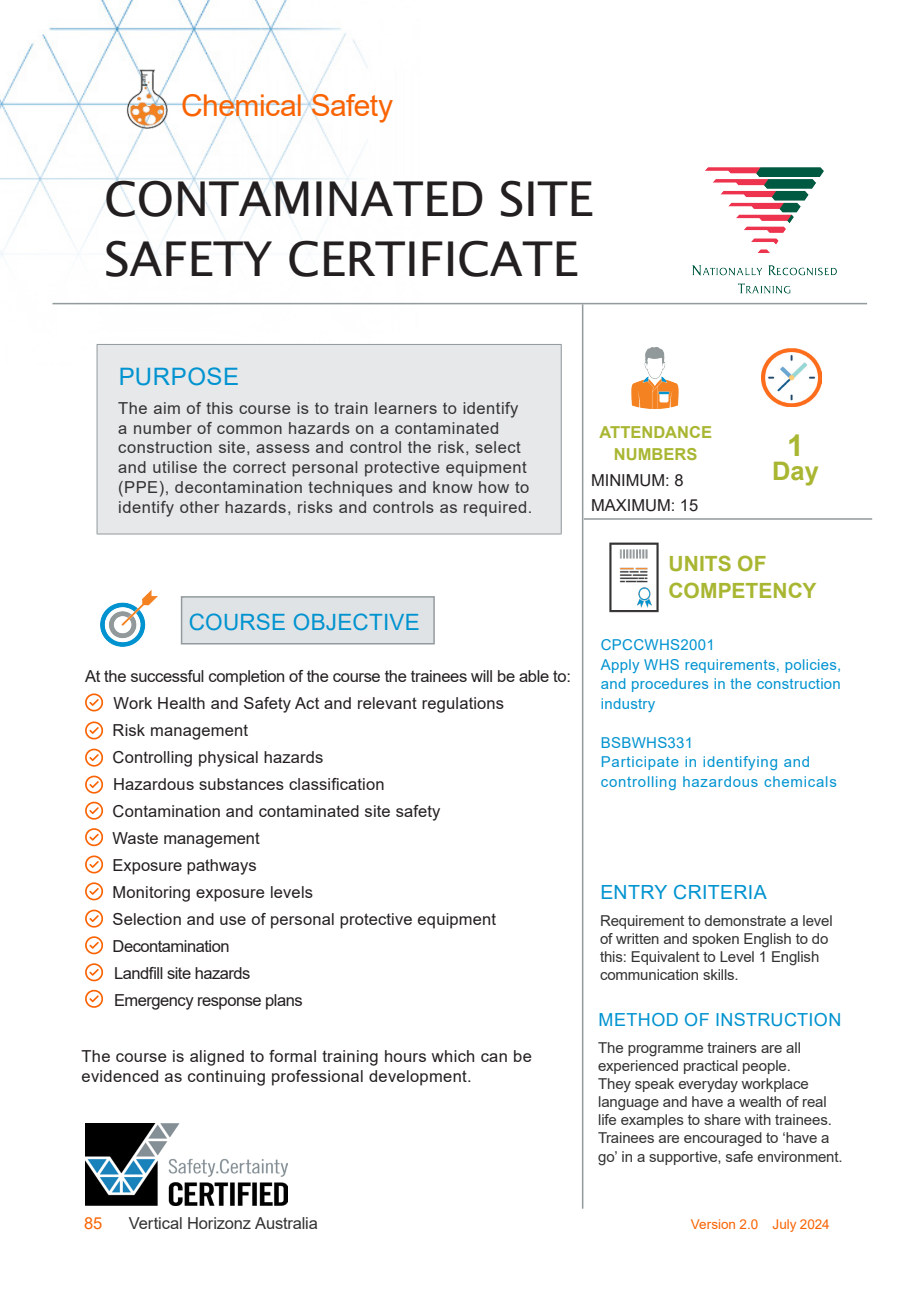
<style>
.page{position:relative;width:919px;height:1289px;background:#fff}
.page>*{position:absolute;margin:0;border:0;box-sizing:border-box;transform-origin:0 0}
.Main_Headings{font:48px/60px "Lucida Sans";letter-spacing:-.01em;color:#231f20}
.t1{font:30px "Arial";letter-spacing:-.02em;color:#f96302}
.t2{font:700 30px "Arial";color:#a9b632}
.t3{font:700 25.5px "Arial";color:#a9b632}
.Subheadings{font:24px "Arial";letter-spacing:.02em;color:#0093d0}
.t4{font:22.5px "Arial";letter-spacing:.01em;color:#0093d0}
.body{font:700 21px/27px "Arial";color:#a9b632}
.Subheadings-2{font:19.5px "Arial";letter-spacing:.02em;color:#0093d0}
.Subheadings-3{font:18px "Arial";letter-spacing:.025em;color:#0093d0}
.t5{font:16.5px/19.5px "Arial";letter-spacing:.01em;color:#231f20}
.Bullets_grey{font:16.5px/19.8px "Arial";letter-spacing:.03em;color:#333233}
.t6{font:16.5px "Arial";letter-spacing:-.02em;color:#231f20}
.t7{font:16.5px "Arial";letter-spacing:-.03em;color:#231f20}
.body-2{font:16.5px "Arial";letter-spacing:-.01em;color:#333233}
.t8{font:700 16.5px "Arial";color:#a9b632}
.body-3{font:16.5px "Arial";color:#f96302}
.body-4{font:15px/18px "Arial";letter-spacing:-.01em;color:#333233}
.t9{font:15px/19.5px "Arial";letter-spacing:.02em;color:#0093d0;text-align:justify}
.t10{font:15px/19.5px "Arial";letter-spacing:.05em;color:#0093d0}
.body-5{font:13.5px "Arial";color:#f96302}
</style>
<div class="page">
<img style="left:0;top:0;width:420px;height:365px">
<hr style="left:582px;top:304px;width:1px;height:904px;background:#929a9d">
<hr style="left:52px;top:303px;width:815px;height:1px;background:#929a9d">
<hr style="left:583px;top:518px;width:289px;height:1px;background:#929a9d">
<svg style="left:85px;top:721px;width:18px;height:18px"></svg>
<div style="left:97px;top:344px;width:464px;height:190px;background:#e6e8ea"></div>
<hr style="left:97px;top:344px;width:464px;height:1px;background:#929a9d">
<hr style="left:97px;top:345px;width:1px;height:188px;background:#929a9d">
<hr style="left:561px;top:345px;width:1px;height:188px;background:#929a9d">
<hr style="left:97px;top:533px;width:464px;height:1px;background:#929a9d">
<img style="left:631px;top:347px;width:48px;height:62px">
<div style="left:181px;top:597px;width:253px;height:46px;background:#e0e3e5"></div>
<div style="left:181px;top:596px;width:254px;height:48px;border:1px solid #929a9d"></div>
<img style="left:100px;top:590px;width:58px;height:57px">
<svg style="left:85px;top:801px;width:18px;height:18px"></svg>
<svg style="left:85px;top:748px;width:18px;height:18px"></svg>
<svg style="left:85px;top:936px;width:18px;height:18px"></svg>
<svg style="left:85px;top:963px;width:18px;height:18px"></svg>
<svg style="left:85px;top:693px;width:18px;height:18px"></svg>
<img style="left:117px;top:64px;width:58px;height:69px">
<img style="left:761px;top:348px;width:60px;height:59px">
<img style="left:609px;top:542px;width:50px;height:71px">
<svg style="left:85px;top:828px;width:18px;height:18px"></svg>
<svg style="left:85px;top:775px;width:18px;height:18px"></svg>
<svg style="left:85px;top:882px;width:18px;height:18px"></svg>
<svg style="left:85px;top:855px;width:18px;height:18px"></svg>
<img style="left:692px;top:167px;width:145px;height:127px">
<img style="left:85px;top:1123px;width:202px;height:82px">
<svg style="left:85px;top:909px;width:18px;height:18px"></svg>
<svg style="left:85px;top:989px;width:18px;height:18px"></svg>
<p class="t1" style="left:181px;top:85px;width:213px">Chemical Safety</p>
<p class="Main_Headings" style="left:104px;top:169px;width:491px">CONTAMINATED SITE<br>SAFETY CERTIFICATE</p>
<p class="Subheadings" style="left:119px;top:360px;width:122px">PURPOSE</p>
<p class="Bullets_grey" style="left:118px;top:398px;width:415px">The aim of this course is to train learners to identify<br>a number of common hazards on a contaminated construction site, assess and control the risk, select and utilise the correct personal protective equipment (PPE), decontamination techniques and know how to identify other hazards, risks and controls as required.</p>
<p class="t8" style="left:599px;top:420px;width:114px">ATTENDANCE</p>
<p class="t8" style="left:614px;top:442px;width:85px">NUMBERS</p>
<p class="t5" style="left:591px;top:470px;width:94px">MINIMUM: 8</p>
<p class="t5" style="left:591px;top:495px;width:109px">MAXIMUM: 15</p>
<p class="t2" style="left:787px;top:424px;width:18px">1</p>
<p class="t3" style="left:772px;top:453px;width:48px">Day</p>
<p class="t4" style="left:189px;top:606px;width:232px">COURSE OBJECTIVE</p>
<p class="t6" style="left:85px;top:664px;width:487px">At the successful completion of the course the trainees will be able to:</p>
<p class="t5" style="left:114px;top:693px;width:392px">Work Health and Safety Act and relevant regulations</p>
<p class="t5" style="left:113px;top:720px;width:137px">Risk management</p>
<p class="t5" style="left:113px;top:747px;width:212px">Controlling physical hazards</p>
<p class="t5" style="left:113px;top:774px;width:273px">Hazardous substances classification</p>
<p class="t5" style="left:113px;top:801px;width:329px">Contamination and contaminated site safety</p>
<p class="t5" style="left:113px;top:828px;width:149px">Waste management</p>
<p class="t5" style="left:113px;top:855px;width:145px">Exposure pathways</p>
<p class="t5" style="left:113px;top:882px;width:202px">Monitoring exposure levels</p>
<p class="t5" style="left:113px;top:909px;width:385px">Selection and use of personal protective equipment</p>
<p class="t7" style="left:113px;top:934px;width:118px">Decontamination</p>
<p class="t7" style="left:114px;top:961px;width:138px">Landfill site hazards</p>
<p class="t7" style="left:114px;top:988px;width:190px">Emergency response plans</p>
<p class="t5" style="left:81px;top:1046px;width:452px">The course is aligned to formal training hours which can be evidenced as continuing professional development.</p>
<p class="body-3" style="left:84px;top:1211px;width:20px">85</p>
<p class="body-2" style="left:129px;top:1211px;width:190px">Vertical Horizonz Australia</p>
<p class="body" style="left:668px;top:550px;width:149px">UNITS OF<br>COMPETENCY</p>
<p class="t9" style="left:600px;top:635px;width:115px">CPCCWHS2001</p>
<p class="t9" style="left:600px;top:654px;width:242px">Apply WHS requirements, policies, and procedures in the construction industry</p>
<p class="t9" style="left:600px;top:732px;width:94px">BSBWHS331</p>
<p class="t10" style="left:600px;top:752px;width:237px">Participate in identifying and controlling hazardous chemicals</p>
<p class="Subheadings-2" style="left:600px;top:878px;width:168px">ENTRY CRITERIA</p>
<p class="body-4" style="left:600px;top:911px;width:234px">Requirement to demonstrate a level of written and spoken English to do this: Equivalent to Level 1 English communication skills.</p>
<p class="Subheadings-3" style="left:598px;top:1007px;width:244px">METHOD OF INSTRUCTION</p>
<p class="body-4" style="left:598px;top:1038px;width:235px">The programme trainers are all experienced practical people.<br>They speak everyday workplace language and have a wealth of real life examples to share with trainees.<br>Trainees are encouraged to ‘have a</p>
<p class="body-4" style="left:598px;top:1148px;width:246px">go’ in a supportive, safe environment.</p>
<p class="body-5" style="left:690px;top:1214px;width:140px">Version 2.0 July 2024</p>
</div>
